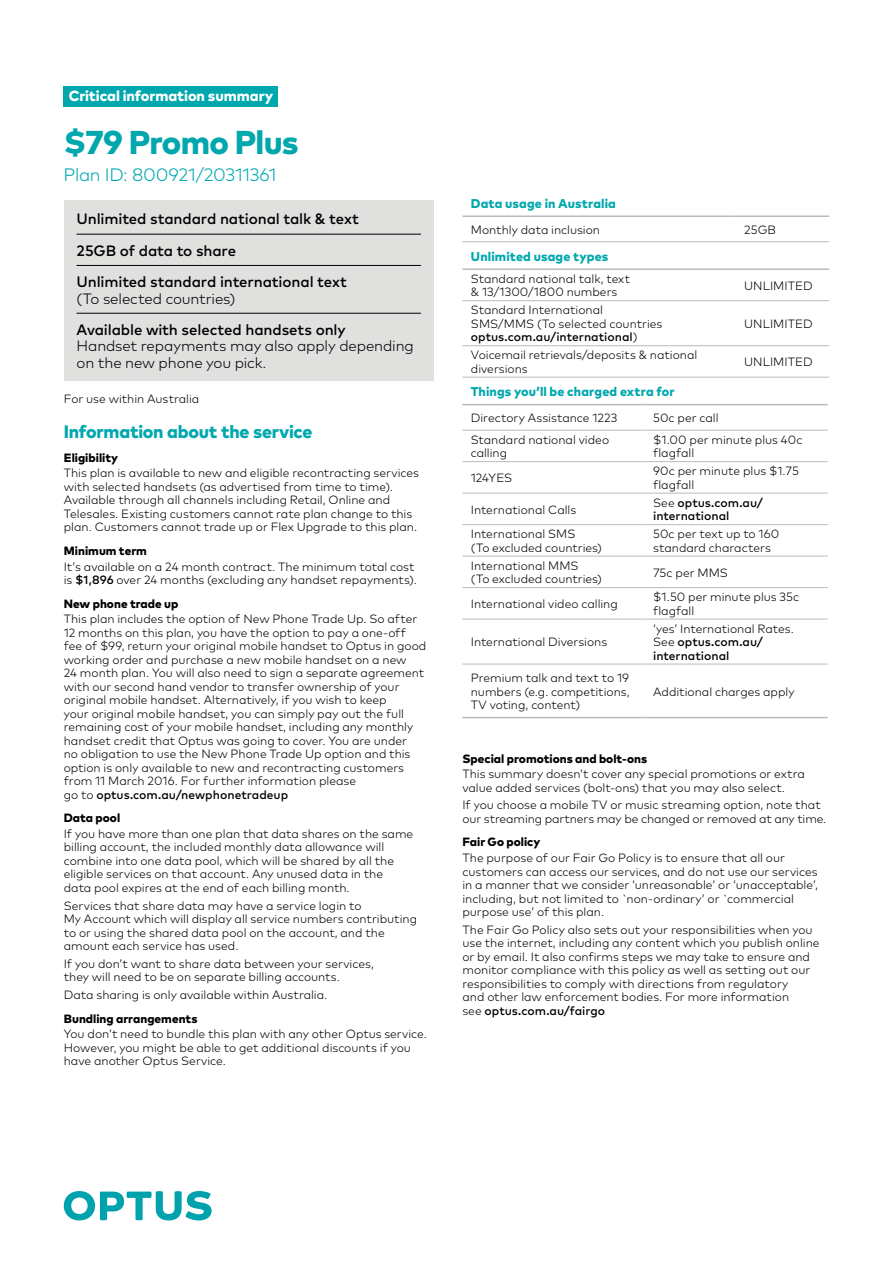
<style>
.page{position:relative;width:893px;height:1263px;background:#fff}
.page>*{position:absolute;margin:0;border:0;box-sizing:border-box;transform-origin:0 0}
.t1{font:800 33px "Mark OT";letter-spacing:-.025em;color:#00a8ae}
.t2{font:800 18px "Mark OT";letter-spacing:-.015em;color:#00a8ae}
.t3{font:300 18px "Mark OT";letter-spacing:-.02em;color:#00a8ae}
.t4{font:500 15px/31.3px "Mark OT";letter-spacing:-.01em;color:#000}
.t5{font:300 15px/16.5px "Mark OT";letter-spacing:-.01em;color:#000}
.t6{font:800 14.7px "Mark OT";letter-spacing:-.005em;color:#fff}
.t7{font:800 12.75px "Mark OT";letter-spacing:.01em;color:#00a8ae}
.t8{font:300 12px/13.5px "Mark OT";color:#000}
.t9{font:800 12px "Mark OT";letter-spacing:.005em;color:#000}
.t10{font:500 12px/13.5px "Mark OT";color:#000}
.s1{font-weight:500}
.s2{font-weight:300}
</style>
<div class="page">
<hr style="left:462px;top:241px;width:274px;height:1px;background:#babbbd">
<hr style="left:736px;top:241px;width:93px;height:1px;background:#babbbd">
<hr style="left:462px;top:215px;width:274px;height:2px;background:#babbbd">
<hr style="left:736px;top:215px;width:93px;height:2px;background:#babbbd">
<hr style="left:462px;top:300px;width:274px;height:1px;background:#babbbd">
<hr style="left:736px;top:300px;width:93px;height:1px;background:#babbbd">
<hr style="left:462px;top:345px;width:274px;height:1px;background:#babbbd">
<hr style="left:736px;top:345px;width:93px;height:1px;background:#babbbd">
<hr style="left:462px;top:377px;width:274px;height:1px;background:#babbbd">
<hr style="left:736px;top:377px;width:93px;height:1px;background:#babbbd">
<hr style="left:462px;top:268px;width:274px;height:2px;background:#babbbd">
<hr style="left:736px;top:268px;width:93px;height:2px;background:#babbbd">
<hr style="left:462px;top:430px;width:183px;height:1px;background:#babbbd">
<hr style="left:645px;top:430px;width:183px;height:1px;background:#babbbd">
<hr style="left:462px;top:461px;width:183px;height:1px;background:#babbbd">
<hr style="left:645px;top:461px;width:183px;height:1px;background:#babbbd">
<hr style="left:462px;top:493px;width:183px;height:1px;background:#babbbd">
<hr style="left:645px;top:493px;width:183px;height:1px;background:#babbbd">
<hr style="left:462px;top:524px;width:183px;height:1px;background:#babbbd">
<hr style="left:645px;top:524px;width:183px;height:1px;background:#babbbd">
<hr style="left:462px;top:556px;width:183px;height:1px;background:#babbbd">
<hr style="left:645px;top:556px;width:183px;height:1px;background:#babbbd">
<hr style="left:462px;top:587px;width:183px;height:1px;background:#babbbd">
<hr style="left:645px;top:587px;width:183px;height:1px;background:#babbbd">
<hr style="left:462px;top:619px;width:183px;height:1px;background:#babbbd">
<hr style="left:645px;top:619px;width:183px;height:1px;background:#babbbd">
<hr style="left:462px;top:664px;width:183px;height:1px;background:#babbbd">
<hr style="left:645px;top:664px;width:183px;height:1px;background:#babbbd">
<hr style="left:462px;top:404px;width:183px;height:1px;background:#babbbd">
<hr style="left:645px;top:404px;width:183px;height:1px;background:#babbbd">
<hr style="left:462px;top:717px;width:183px;height:1px;background:#babbbd">
<hr style="left:645px;top:717px;width:183px;height:1px;background:#babbbd">
<div style="left:64px;top:86px;width:214px;height:21px;background:#00a8ae"></div>
<svg style="left:64px;top:1191px;width:148px;height:29px"></svg>
<div style="left:64px;top:200px;width:370px;height:181px;background:#e0e0df"></div>
<hr style="left:77px;top:234px;width:344px;height:1px;background:#000">
<hr style="left:77px;top:265px;width:344px;height:1px;background:#000">
<hr style="left:77px;top:313px;width:344px;height:1px;background:#000">
<p class="t6" style="left:69px;top:86px;width:206px">Critical information summary</p>
<h1 class="t1" style="left:64px;top:120px;width:236px">$79 Promo Plus</h1>
<h2 class="t3" style="left:64px;top:163px;width:214px">Plan ID: 800921/20311361</h2>
<p class="t4" style="left:77px;top:203px;width:284px">Unlimited standard national talk &amp; text<br>25GB of data to share<br>Unlimited standard international text</p>
<p class="t5" style="left:77px;top:290px;width:160px">(To selected countries)</p>
<p class="t4" style="left:77px;top:313px;width:271px">Available with selected handsets only</p>
<p class="t5" style="left:77px;top:338px;width:339px">Handset repayments may also apply depending on the new phone you pick.</p>
<p class="t8" style="left:64px;top:392px;width:137px">For use within Australia</p>
<h2 class="t2" style="left:64px;top:420px;width:250px">Information about the service</h2>
<p class="t9" style="left:64px;top:450px;width:56px">Eligibility</p>
<p class="t8" style="left:64px;top:466px;width:357px">This plan is available to new and eligible recontracting services with selected handsets (as advertised from time to time).<br>Available through all channels including Retail, Online and Telesales. Existing customers cannot rate plan change to this plan. Customers cannot trade up or Flex Upgrade to this plan.</p>
<p class="t9" style="left:64px;top:543px;width:85px">Minimum term</p>
<p class="t8" style="left:64px;top:559px;width:355px">It’s available on a 24 month contract. The minimum total cost is <span class="s1">$1,896</span> over 24 months (excluding any handset repayments).</p>
<p class="t9" style="left:64px;top:595px;width:116px">New phone trade up</p>
<p class="t8" style="left:64px;top:612px;width:364px">This plan includes the option of New Phone Trade Up. So after 12 months on this plan, you have the option to pay a one-off fee of $99, return your original mobile handset to Optus in good working order and purchase a new mobile handset on a new<br>24 month plan. You will also need to sign a separate agreement with our second hand vendor to transfer ownership of your original mobile handset. Alternatively, if you wish to keep<br>your original mobile handset, you can simply pay out the full remaining cost of your mobile handset, including any monthly handset credit that Optus was going to cover. You are under<br>no obligation to use the New Phone Trade Up option and this option is only available to new and recontracting customers from 11 March 2016. For further information please<br>go to <span class="s1">optus.com.au/newphonetradeup</span></p>
<p class="t9" style="left:64px;top:810px;width:58px">Data pool</p>
<p class="t8" style="left:64px;top:827px;width:351px">If you have more than one plan that data shares on the same billing account, the included monthly data allowance will combine into one data pool, which will be shared by all the eligible services on that account. Any unused data in the data pool expires at the end of each billing month.</p>
<p class="t8" style="left:64px;top:898px;width:355px">Services that share data may have a service login to<br>My Account which will display all service numbers contributing to or using the shared data pool on the account, and the amount each service has used.</p>
<p class="t8" style="left:64px;top:957px;width:312px">If you don’t want to share data between your services, they will need to be on separate billing accounts.</p>
<p class="t8" style="left:64px;top:988px;width:265px">Data sharing is only available within Australia.</p>
<p class="t9" style="left:64px;top:1010px;width:135px">Bundling arrangements</p>
<p class="t8" style="left:64px;top:1027px;width:365px">You don’t need to bundle this plan with any other Optus service.<br>However, you might be able to get additional discounts if you have another Optus Service.</p>
<p class="t7" style="left:471px;top:195px;width:146px">Data usage in Australia</p>
<p class="t8" style="left:471px;top:223px;width:131px">Monthly data inclusion</p>
<p class="t8" style="left:744px;top:223px;width:33px">25GB</p>
<p class="t7" style="left:471px;top:248px;width:139px">Unlimited usage types</p>
<p class="t8" style="left:471px;top:272px;width:161px">Standard national talk, text &amp; 13/1300/1800 numbers</p>
<p class="t8" style="left:744px;top:279px;width:70px">UNLIMITED</p>
<p class="t8" style="left:471px;top:303px;width:193px">Standard International<br>SMS/MMS (To selected countries <span class="s1">optus.com.au/international</span>)</p>
<p class="t8" style="left:744px;top:317px;width:70px">UNLIMITED</p>
<p class="t8" style="left:471px;top:348px;width:228px">Voicemail retrievals/deposits &amp; national diversions</p>
<p class="t8" style="left:744px;top:355px;width:70px">UNLIMITED</p>
<p class="t7" style="left:471px;top:383px;width:205px">Things you’ll be charged extra for</p>
<p class="t8" style="left:471px;top:411px;width:148px">Directory Assistance 1223</p>
<p class="t8" style="left:653px;top:411px;width:67px">50c per call</p>
<p class="t8" style="left:471px;top:433px;width:140px">Standard national video calling</p>
<p class="t8" style="left:653px;top:433px;width:151px">$1.00 per minute plus 40c flagfall</p>
<p class="t8" style="left:471px;top:471px;width:43px">124YES</p>
<p class="t8" style="left:653px;top:464px;width:147px">90c per minute plus $1.75 flagfall</p>
<p class="t8" style="left:471px;top:503px;width:107px">International Calls</p>
<p class="t10" style="left:653px;top:496px;width:111px"><span class="s2">See</span> optus.com.au/ international</p>
<p class="t8" style="left:471px;top:527px;width:133px">International SMS<br>(To excluded countries)</p>
<p class="t8" style="left:653px;top:527px;width:128px">50c per text up to 160 standard characters</p>
<p class="t8" style="left:471px;top:559px;width:133px">International MMS<br>(To excluded countries)</p>
<p class="t8" style="left:653px;top:565px;width:76px">75c per MMS</p>
<p class="t8" style="left:471px;top:597px;width:149px">International video calling</p>
<p class="t8" style="left:653px;top:590px;width:148px">$1.50 per minute plus 35c flagfall</p>
<p class="t8" style="left:471px;top:635px;width:138px">International Diversions</p>
<p class="t8" style="left:653px;top:622px;width:142px">‘yes’ International Rates.<br>See <span class="s1">optus.com.au/ international</span></p>
<p class="t8" style="left:471px;top:671px;width:160px;text-align:justify">Premium talk and text to 19 numbers (e.g. competitions, TV voting, content)</p>
<p class="t8" style="left:653px;top:684px;width:143px">Additional charges apply</p>
<p class="t9" style="left:462px;top:750px;width:186px">Special promotions and bolt-ons</p>
<p class="t8" style="left:462px;top:767px;width:344px">This summary doesn’t cover any special promotions or extra value added services (bolt-ons) that you may also select.</p>
<p class="t8" style="left:462px;top:798px;width:365px">If you choose a mobile TV or music streaming option, note that our streaming partners may be changed or removed at any time.</p>
<p class="t9" style="left:462px;top:834px;width:79px">Fair Go policy</p>
<p class="t8" style="left:462px;top:851px;width:357px">The purpose of our Fair Go Policy is to ensure that all our customers can access our services, and do not use our services in a manner that we consider ‘unreasonable’ or ‘unacceptable’, including, but not limited to `non-ordinary’ or `commercial purpose use’ of this plan.</p>
<p class="t8" style="left:462px;top:923px;width:359px">The Fair Go Policy also sets out your responsibilities when you use the internet, including any content which you publish online or by email. It also confirms steps we may take to ensure and monitor compliance with this policy as well as setting out our responsibilities to comply with directions from regulatory<br>and other law enforcement bodies. For more information<br>see <span class="s1">optus.com.au/fairgo</span></p>
</div>
